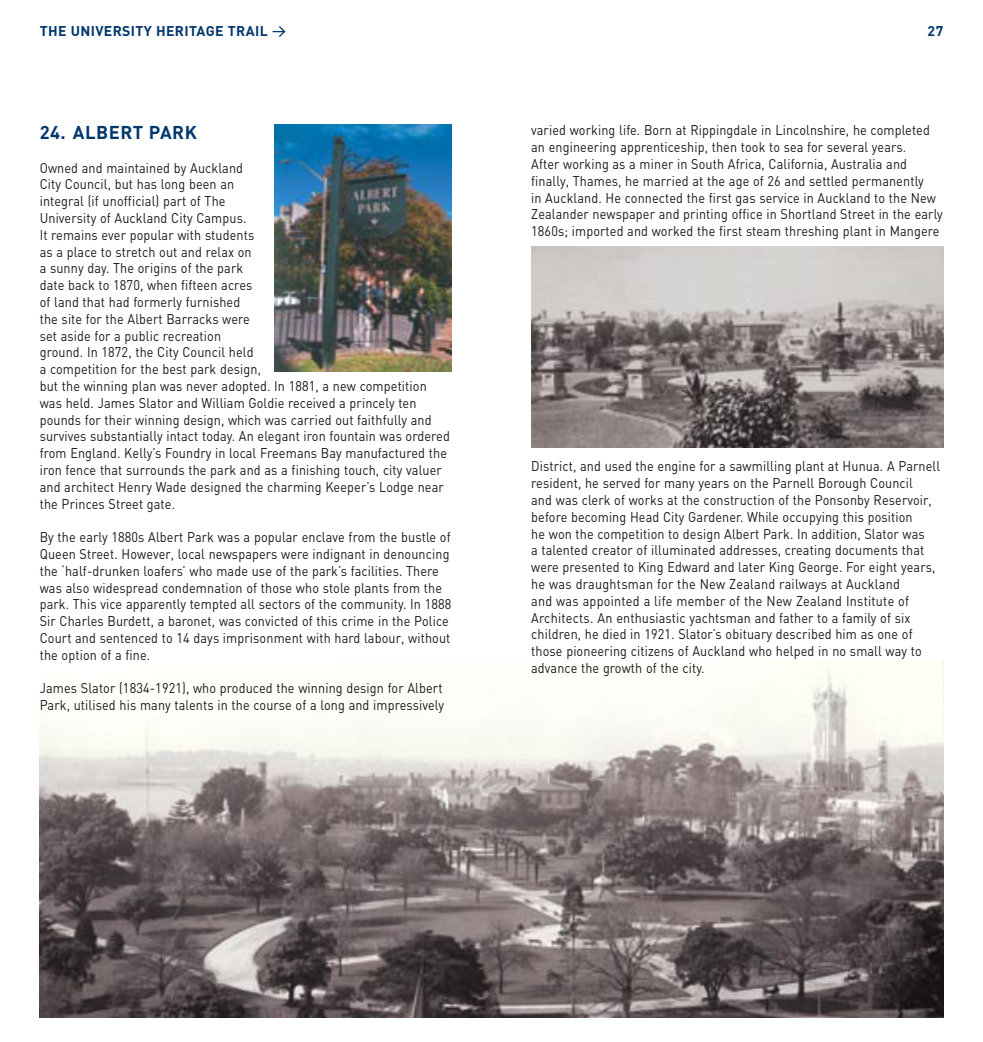
<style>
.page{position:relative;width:983px;height:1042px;background:#fff}
.page>*{position:absolute;margin:0;border:0;box-sizing:border-box;transform-origin:0 0}
.t1{font:700 18.38px "FFDIN";letter-spacing:.025em;color:#00376c}
.t2{font:14px/16.8px "FFDIN";letter-spacing:.01em;color:#1a1818;scale:.9 1}
.Body{font:700 14px "FFDIN";letter-spacing:.025em;color:#00376c}
</style>
<div class="page">
<img style="left:40px;top:661px;width:903px;height:356px">
<img style="left:275px;top:124px;width:176px;height:248px">
<img style="left:531px;top:247px;width:412px;height:200px">
<svg style="left:272px;top:26px;width:13px;height:11px"></svg>
<p class="Body" style="left:40px;top:22px;width:229px">THE UNIVERSITY HERITAGE TRAIL</p>
<p class="t1" style="left:40px;top:120px;width:159px">24. ALBERT PARK</p>
<p class="t2" style="left:40px;top:159px;width:231px">Owned and maintained by Auckland City Council, but has long been an integral (if unofficial) part of The University of Auckland City Campus.</p>
<p class="t2" style="left:40px;top:226px;width:457px">It remains ever popular with students<br>as a place to stretch out and relax on<br>a sunny day. The origins of the park<br>date back to 1870, when fifteen acres<br>of land that had formerly furnished<br>the site for the Albert Barracks were<br>set aside for a public recreation<br>ground. In 1872, the City Council held<br>a competition for the best park design,<br>but the winning plan was never adopted. In 1881, a new competition was held. James Slator and William Goldie received a princely ten pounds for their winning design, which was carried out faithfully and survives substantially intact today. An elegant iron fountain was ordered from England. Kelly’s Foundry in local Freemans Bay manufactured the iron fence that surrounds the park and as a finishing touch, city valuer and architect Henry Wade designed the charming Keeper’s Lodge near the Princes Street gate.</p>
<p class="t2" style="left:40px;top:528px;width:459px">By the early 1880s Albert Park was a popular enclave from the bustle of Queen Street. However, local newspapers were indignant in denouncing the ‘half-drunken loafers’ who made use of the park’s facilities. There was also widespread condemnation of those who stole plants from the park. This vice apparently tempted all sectors of the community. In 1888<br>Sir Charles Burdett, a baronet, was convicted of this crime in the Police Court and sentenced to 14 days imprisonment with hard labour, without the option of a fine.</p>
<p class="t2" style="left:40px;top:680px;width:450px">James Slator (1834-1921), who produced the winning design for Albert<br>Park, utilised his many talents in the course of a long and impressively</p>
<p class="Body" style="left:927px;top:22px;width:17px">27</p>
<p class="t2" style="left:531px;top:122px;width:459px">varied working life. Born at Rippingdale in Lincolnshire, he completed an engineering apprenticeship, then took to sea for several years.<br>After working as a miner in South Africa, California, Australia and finally, Thames, he married at the age of 26 and settled permanently<br>in Auckland. He connected the first gas service in Auckland to the New Zealander newspaper and printing office in Shortland Street in the early 1860s; imported and worked the first steam threshing plant in Mangere</p>
<p class="t2" style="left:531px;top:458px;width:456px">District, and used the engine for a sawmilling plant at Hunua. A Parnell resident, he served for many years on the Parnell Borough Council<br>and was clerk of works at the construction of the Ponsonby Reservoir, before becoming Head City Gardener. While occupying this position<br>he won the competition to design Albert Park. In addition, Slator was<br>a talented creator of illuminated addresses, creating documents that were presented to King Edward and later King George. For eight years, he was draughtsman for the New Zealand railways at Auckland<br>and was appointed a life member of the New Zealand Institute of Architects. An enthusiastic yachtsman and father to a family of six children, he died in 1921. Slator’s obituary described him as one of those pioneering citizens of Auckland who helped in no small way to advance the growth of the city.</p>
</div>
